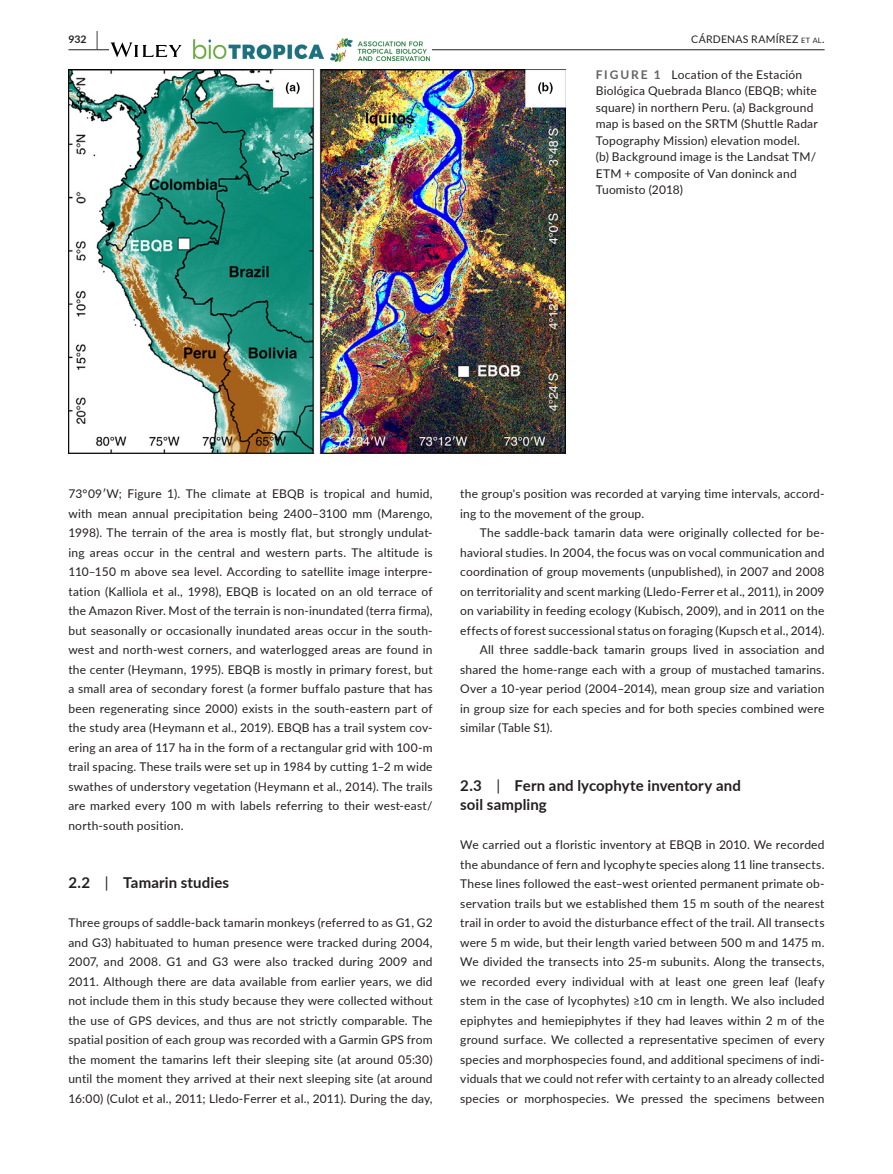
<style>
.page{position:relative;width:893px;height:1174px;background:#fff}
.page>*{position:absolute;margin:0;border:0;box-sizing:border-box;transform-origin:0 0}
.t1{font:700 15px/19.5px "Lato";letter-spacing:.01em;color:#231f20}
.t2{font:12px/19.5px "Lato";letter-spacing:.015em;color:#231f20;text-align:justify}
.t3{font:10.5px "Lato";letter-spacing:.025em;color:#231f20}
.t4{font:700 10.5px "Lato";color:#231f20}
.s1{font-size:19.5px}
.s2{font-size:7.35px}
.s3{font-weight:700;color:#636366}
.s4{font-weight:400}
</style>
<div class="page">
<hr style="left:68px;top:49px;width:756px;height:1px;background:#231f20">
<div style="left:109px;top:36px;width:322px;height:27px;background:#fff"></div>
<img style="left:193px;top:40px;width:130px;height:18px">
<img style="left:357px;top:41px;width:72px;height:19px">
<img style="left:330px;top:39px;width:23px;height:22px">
<svg style="left:111px;top:42px;width:71px;height:15px"></svg>
<img style="left:68px;top:69px;width:498px;height:384px">
<p class="t4" style="left:68px;top:31px;width:31px">932 <span class="s1">|</span></p>
<p class="t3" style="left:691px;top:31px;width:135px">CÁRDENAS RAMÍREZ <span class="s2">et al</span>.</p>
<p class="t2" style="left:596px;top:66px;width:224px;line-height:16.5px;text-align:left"><span class="s3">FIGURE 1</span> Location of the Estación Biológica Quebrada Blanco (EBQB; white square) in northern Peru. (a) Background map is based on the SRTM (Shuttle Radar Topography Mission) elevation model.<br>(b) Background image is the Landsat TM/ ETM + composite of Van doninck and Tuomisto (2018)</p>
<p class="t2" style="left:68px;top:483px;width:366px">73°09′W; Figure 1). The climate at EBQB is tropical and humid, with mean annual precipitation being 2400–3100 mm (Marengo, 1998). The terrain of the area is mostly flat, but strongly undulat&shy;ing areas occur in the central and western parts. The altitude is 110–150 m above sea level. According to satellite image interpre&shy;tation (Kalliola et al., 1998), EBQB is located on an old terrace of the Amazon River. Most of the terrain is non-inundated (terra firma), but seasonally or occasionally inundated areas occur in the south&shy;west and north-west corners, and waterlogged areas are found in the center (Heymann, 1995). EBQB is mostly in primary forest, but a small area of secondary forest (a former buffalo pasture that has been regenerating since 2000) exists in the south-eastern part of the study area (Heymann et al., 2019). EBQB has a trail system cov&shy;ering an area of 117 ha in the form of a rectangular grid with 100-m trail spacing. These trails were set up in 1984 by cutting 1–2 m wide swathes of understory vegetation (Heymann et al., 2014). The trails are marked every 100 m with labels referring to their west-east/ north-south position.</p>
<p class="t1" style="left:68px;top:872px;width:162px">2.2 <span class="s4">|</span> Tamarin studies</p>
<p class="t2" style="left:68px;top:912px;width:366px">Three groups of saddle-back tamarin monkeys (referred to as G1, G2 and G3) habituated to human presence were tracked during 2004, 2007, and 2008. G1 and G3 were also tracked during 2009 and 2011. Although there are data available from earlier years, we did not include them in this study because they were collected without the use of GPS devices, and thus are not strictly comparable. The spatial position of each group was recorded with a Garmin GPS from the moment the tamarins left their sleeping site (at around 05:30) until the moment they arrived at their next sleeping site (at around 16:00) (Culot et al., 2011; Lledo-Ferrer et al., 2011). During the day,</p>
<p class="t2" style="left:460px;top:483px;width:366px">the group's position was recorded at varying time intervals, accord&shy;ing to the movement of the group.</p>
<p class="t2" style="left:480px;top:522px;width:346px">The saddle-back tamarin data were originally collected for be-</p>
<p class="t2" style="left:460px;top:542px;width:366px">havioral studies. In 2004, the focus was on vocal communication and</p>
<p class="t2" style="left:460px;top:561px;width:366px">coordination of group movements (unpublished), in 2007 and 2008</p>
<p class="t2" style="left:460px;top:581px;width:366px">on territoriality and scent marking (Lledo-Ferrer et al., 2011), in 2009</p>
<p class="t2" style="left:460px;top:600px;width:366px">on variability in feeding ecology (Kubisch, 2009), and in 2011 on the</p>
<p class="t2" style="left:460px;top:620px;width:366px">effects of forest successional status on foraging (Kupsch et al., 2014).</p>
<p class="t2" style="left:480px;top:639px;width:346px">All three saddle-back tamarin groups lived in association and</p>
<p class="t2" style="left:460px;top:659px;width:366px">shared the home-range each with a group of mustached tamarins.</p>
<p class="t2" style="left:460px;top:678px;width:366px">Over a 10-year period (2004–2014), mean group size and variation</p>
<p class="t2" style="left:460px;top:698px;width:366px">in group size for each species and for both species combined were</p>
<p class="t2" style="left:460px;top:717px;width:94px">similar (Table S1).</p>
<p class="t1" style="left:460px;top:775px;width:282px">2.3 <span class="s4">|</span> Fern and lycophyte inventory and soil sampling</p>
<p class="t2" style="left:460px;top:834px;width:366px">We carried out a floristic inventory at EBQB in 2010. We recorded the abundance of fern and lycophyte species along 11 line transects.<br>These lines followed the east–west oriented permanent primate ob&shy;servation trails but we established them 15 m south of the nearest trail in order to avoid the disturbance effect of the trail. All transects were 5 m wide, but their length varied between 500 m and 1475 m.<br>We divided the transects into 25-m subunits. Along the transects, we recorded every individual with at least one green leaf (leafy stem in the case of lycophytes) ≥10 cm in length. We also included epiphytes and hemiepiphytes if they had leaves within 2 m of the ground surface. We collected a representative specimen of every species and morphospecies found, and additional specimens of indi&shy;viduals that we could not refer with certainty to an already collected species or morphospecies. We pressed the specimens between</p>
</div>
